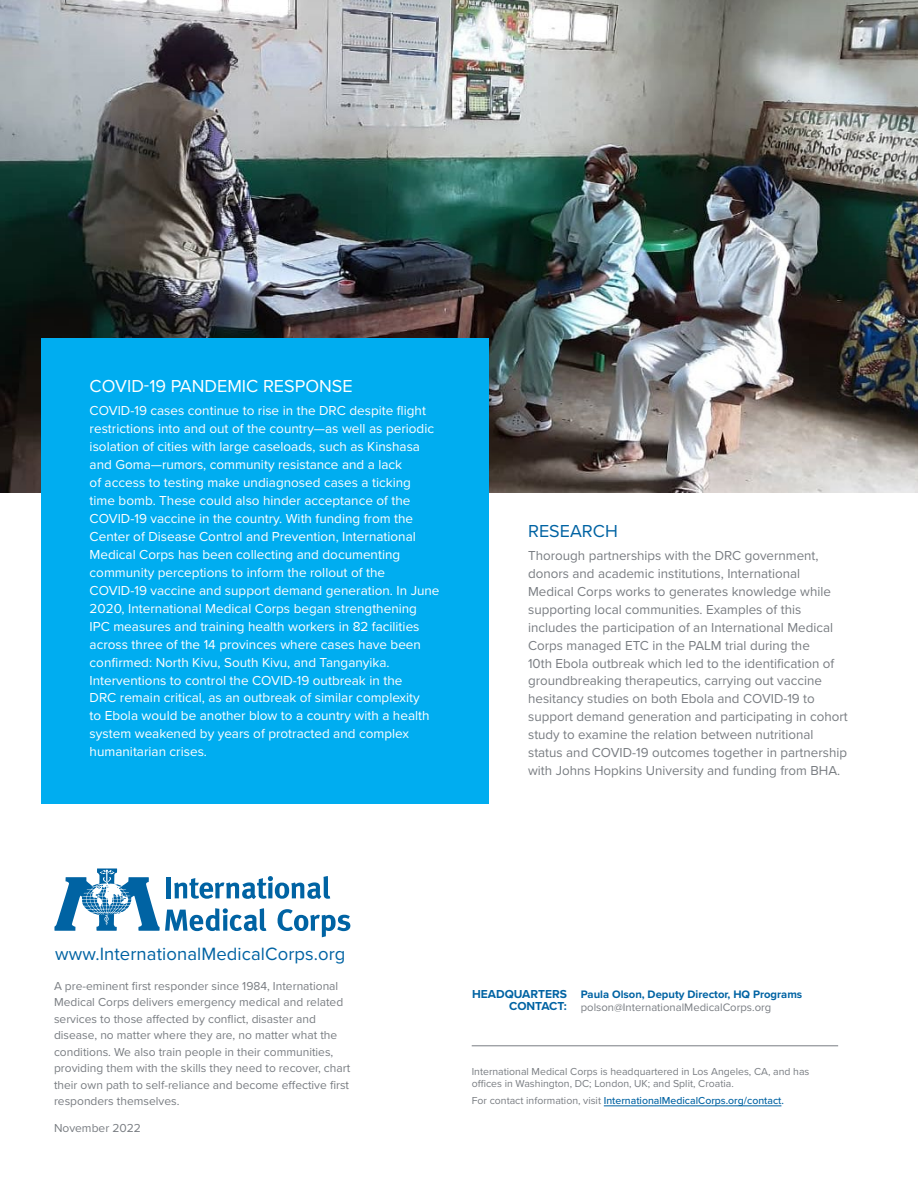
<style>
.page{position:relative;width:918px;height:1188px;background:#fff}
.page>*{position:absolute;margin:0;border:0;box-sizing:border-box;transform-origin:0 0}
.t1{font:18.45px "Proxima Nova";letter-spacing:.005em;color:#0063a3}
.t2{font:18px "Proxima Nova";color:#fff}
.t3{font:18px "Proxima Nova";color:#0063a3}
.t4{font:13.5px/18px "Proxima Nova";color:#fff}
.t5{font:13.5px/18px "Proxima Nova";color:#797d82}
.t6{font:12px/16.5px "Proxima Nova";color:#797d82}
.t7{font:700 12px/11.4px "Proxima Nova";color:#0063a3;text-align:right}
.t8{font:700 11.25px "Proxima Nova";color:#0063a3}
.t9{font:11.25px "Proxima Nova";color:#797d82}
.t10{font:10.5px/12.6px "Proxima Nova";color:#797d82}
.t11{font:500 10.5px "Proxima Nova";color:#0063a3}
.s1{font-weight:400;color:#797d82}
</style>
<div class="page">
<img style="left:0;top:0;width:918px;height:492px">
<svg style="left:54px;top:868px;width:296px;height:69px"></svg>
<div style="left:41px;top:338px;width:448px;height:466px;background:#00adf0"></div>
<hr style="left:604px;top:1106px;width:177px;height:1px;background:#0063a3">
<hr style="left:472px;top:1045px;width:366px;height:1px;background:#797d82">
<h2 class="t2" style="left:90px;top:373px;width:264px">COVID-19 PANDEMIC RESPONSE</h2>
<p class="t4" style="left:90px;top:400px;width:351px">COVID-19 cases continue to rise in the DRC despite flight restrictions into and out of the country—as well as periodic isolation of cities with large caseloads, such as Kinshasa and Goma—rumors, community resistance and a lack<br>of access to testing make undiagnosed cases a ticking time bomb. These could also hinder acceptance of the COVID-19 vaccine in the country. With funding from the Center of Disease Control and Prevention, International Medical Corps has been collecting and documenting community perceptions to inform the rollout of the COVID-19 vaccine and support demand generation. In June 2020, International Medical Corps began strengthening IPC measures and training health workers in 82 facilities across three of the 14 provinces where cases have been confirmed: North Kivu, South Kivu, and Tanganyika.<br>Interventions to control the COVID-19 outbreak in the<br>DRC remain critical, as an outbreak of similar complexity<br>to Ebola would be another blow to a country with a health system weakened by years of protracted and complex humanitarian crises.</p>
<h2 class="t3" style="left:528px;top:518px;width:91px">RESEARCH</h2>
<p class="t5" style="left:528px;top:545px;width:321px">Thorough partnerships with the DRC government, donors and academic institutions, International Medical Corps works to generates knowledge while supporting local communities. Examples of this includes the participation of an International Medical Corps managed ETC in the PALM trial during the<br>10th Ebola outbreak which led to the identification of groundbreaking therapeutics, carrying out vaccine hesitancy studies on both Ebola and COVID-19 to support demand generation and participating in cohort study to examine the relation between nutritional status and COVID-19 outcomes together in partnership with Johns Hopkins University and funding from BHA.</p>
<h1 class="t1" style="left:55px;top:940px;width:292px">www.InternationalMedicalCorps.org</h1>
<p class="t6" style="left:54px;top:977px;width:298px">A pre-eminent first responder since 1984, International Medical Corps delivers emergency medical and related services to those affected by conflict, disaster and disease, no matter where they are, no matter what the conditions. We also train people in their communities, providing them with the skills they need to recover, chart their own path to self-reliance and become effective first responders themselves.</p>
<p class="t6" style="left:54px;top:1119px;width:88px">November 2022</p>
<p class="t7" style="left:472px;top:988px;width:96px">HEADQUARTERS<br>CONTACT:</p>
<p class="t8" style="left:581px;top:986px;width:223px">Paula Olson, Deputy Director, HQ Programs</p>
<p class="t9" style="left:581px;top:999px;width:192px">polson@InternationalMedicalCorps.org</p>
<p class="t10" style="left:472px;top:1064px;width:339px">International Medical Corps is headquartered in Los Angeles, CA, and has offices in Washington, DC; London, UK; and Split, Croatia.</p>
<p class="t11" style="left:472px;top:1093px;width:314px"><span class="s1">For contact information, visit</span> InternationalMedicalCorps.org/contact.</p>
</div>
